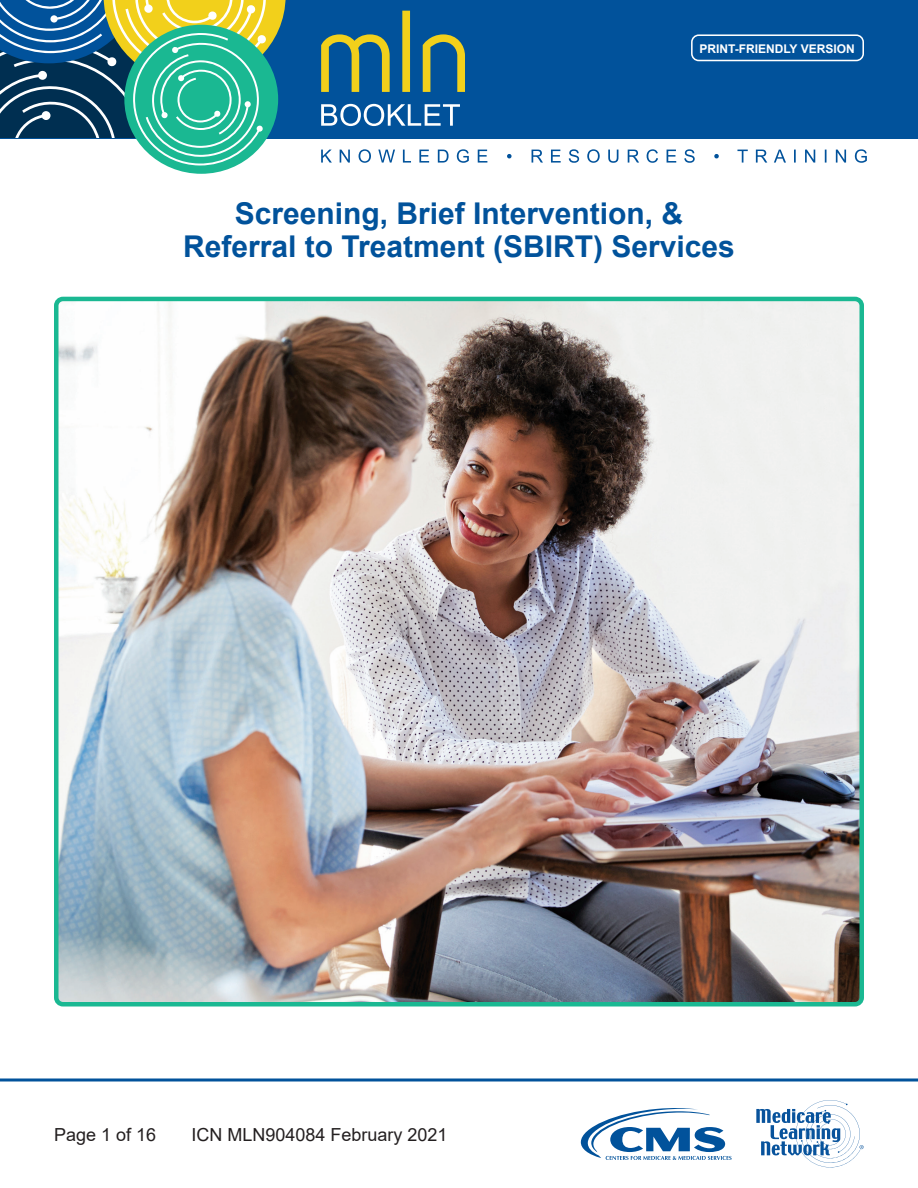
<style>
.page{position:relative;width:918px;height:1188px;background:#fff}
.page>*{position:absolute;margin:0;border:0;box-sizing:border-box;transform-origin:0 0}
.t1{font:700 30px/33px "Arial";color:#01529b;text-align:center}
.t2{font:18px "Arial";color:#231f20}
.t3{font:700 12px "Arial";color:#fff}
</style>
<div class="page">
<svg style="left:0;top:1078px;width:918px;height:4px;background:#407db3"></svg>
<div style="left:0;top:0;width:918px;height:138px;background:#01529b"></div>
<svg style="left:0;top:0;width:286px;height:165px"></svg>
<svg style="left:321px;top:11px;width:144px;height:81px"></svg>
<svg style="left:321px;top:149px;width:546px;height:14px"></svg>
<svg style="left:321px;top:104px;width:139px;height:22px"></svg>
<svg style="left:581px;top:1108px;width:151px;height:52px"></svg>
<svg style="left:756px;top:1100px;width:108px;height:67px"></svg>
<div style="left:691px;top:34px;width:173px;height:27px;border:2px solid #fff;border-radius:7px"></div>
<img style="left:59px;top:302px;width:800px;height:699px">
<div style="left:54px;top:297px;width:810px;height:709px;border:4px solid #1ab892;border-radius:7px"></div>
<p class="t3" style="left:699px;top:40px;width:157px">PRINT-FRIENDLY VERSION</p>
<h1 class="t1" style="left:183px;top:198px;width:553px">Screening, Brief Intervention, &amp;<br>Referral to Treatment (SBIRT) Services</h1>
<p class="t2" style="left:54px;top:1122px;width:104px">Page 1 of 16</p>
<p class="t2" style="left:192px;top:1122px;width:258px">ICN MLN904084 February 2021</p>
</div>
